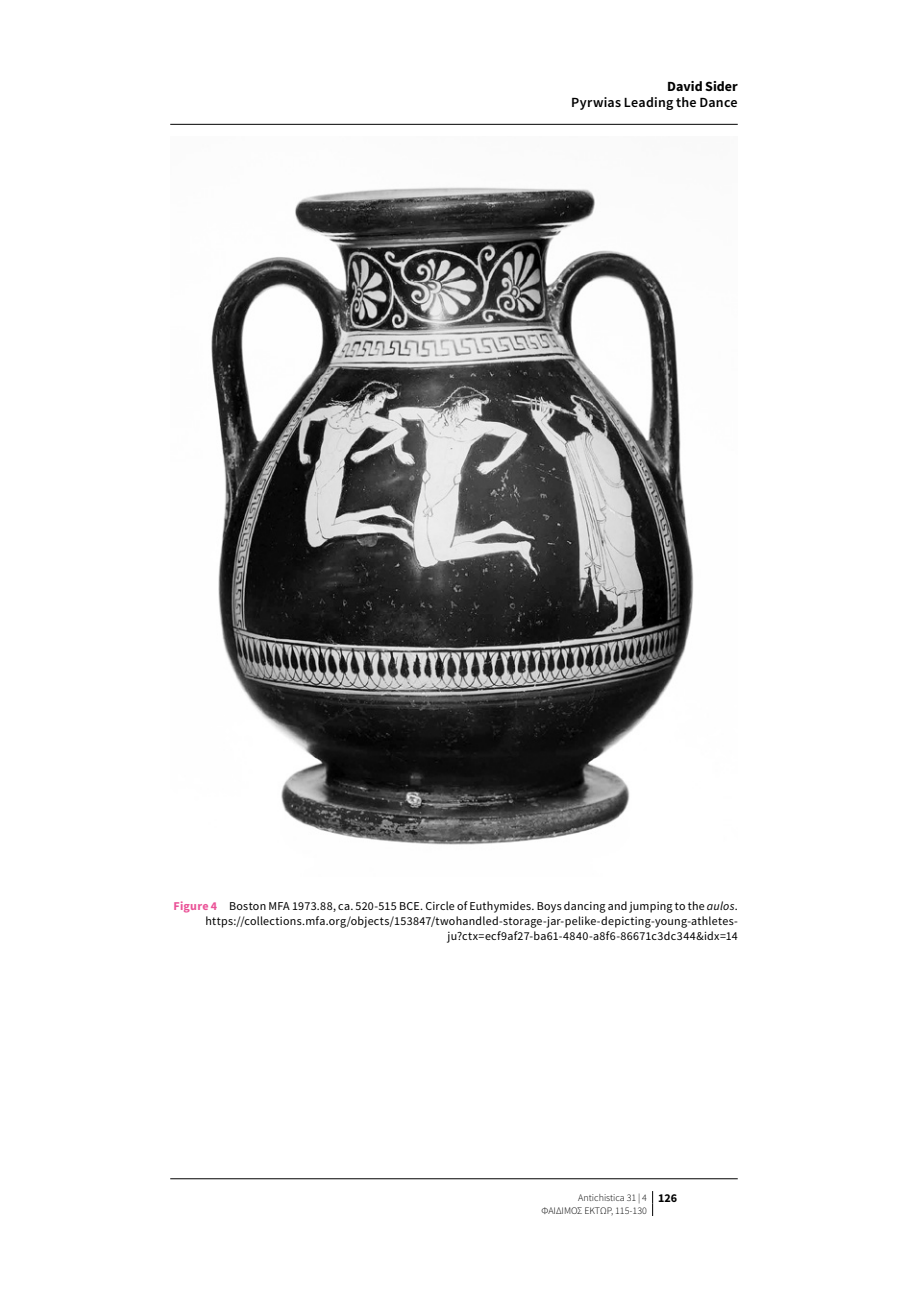
<style>
.page{position:relative;width:908px;height:1304px;background:#fff}
.page>*{position:absolute;margin:0;border:0;box-sizing:border-box;transform-origin:0 0}
.t1{font:600 14px "Source Sans Pro";letter-spacing:.015em;color:#000}
.t2{font:700 14px "Source Sans Pro";color:#000}
.t3{font:12px/15px "Source Sans Pro";letter-spacing:.02em;color:#000;text-align:right}
.t4{font:300 10px/12.4px "Source Sans Pro";color:#000}
.s1{font-weight:700;color:#ea5297}
.s2{font-style:italic}
.s3{font-weight:700;font-size:12px}
</style>
<div class="page">
<svg style="left:652px;top:1191px;width:1px;height:25px"></svg>
<img style="left:211px;top:187px;width:483px;height:658px">
<hr style="left:170px;top:124px;width:567px;height:1px;background:#000">
<hr style="left:170px;top:1178px;width:567px;height:1px;background:#000">
<p class="t2" style="left:667px;top:77px;width:72px">David Sider</p>
<p class="t1" style="left:571px;top:94px;width:168px">Pyrwias Leading the Dance</p>
<p class="t3" style="left:173px;top:899px;width:565px"><span class="s1">Figure 4</span> Boston MFA 1973.88, ca. 520-515 BCE. Circle of Euthymides. Boys dancing and jumping to the <span class="s2">aulos</span>. https://collections.mfa.org/objects/153847/twohandled-storage-jar-pelike-depicting-young-athletes&shy;ju?ctx=ecf9af27-ba61-4840-a8f6-86671c3dc344&amp;idx=14</p>
<p class="t4" style="left:541px;top:1191px;width:137px;text-indent:37px">Antichistica 31 | 4 <span class="s3">126<br></span>ΦΑΙΔΙΜΟΣ ΕΚΤΩΡ, 115-130</p>
</div>
